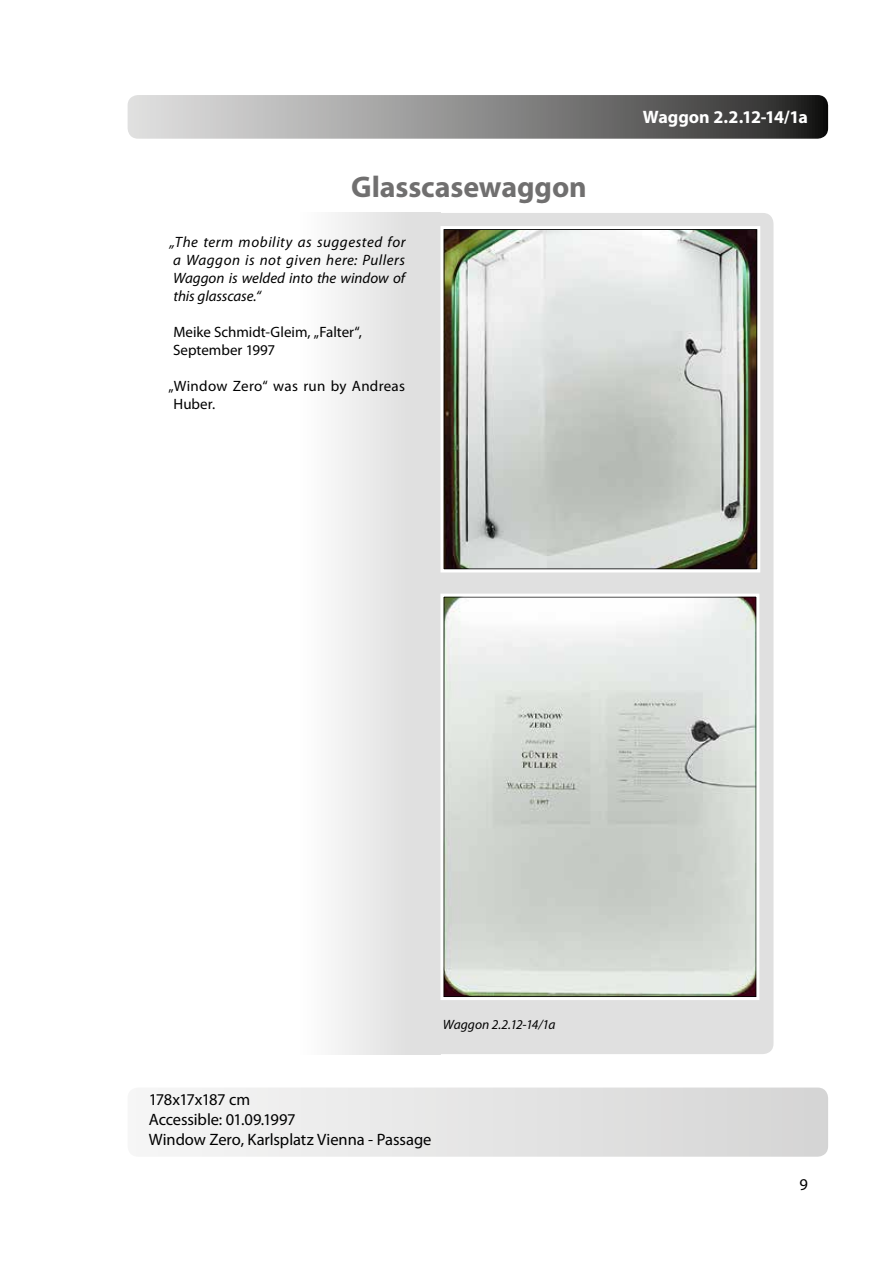
<style>
.page{position:relative;width:893px;height:1263px;background:#fff}
.page>*{position:absolute;margin:0;border:0;box-sizing:border-box;transform-origin:0 0}
.t1{font:700 30px "Myriad Pro";letter-spacing:-.005em;color:#706f6f}
.t2{font:700 18px "Myriad Pro";letter-spacing:-.015em;color:#fff}
.t3{font:16.5px/19.8px "Myriad Pro";letter-spacing:-.005em;color:#000}
.t4{font:italic 15px/18px "Myriad Pro";color:#000;text-align:justify}
.t5{font:15px/18px "Myriad Pro";letter-spacing:.005em;color:#000}
.t6{font:italic 13.5px "Myriad Pro";letter-spacing:-.01em;color:#000}
</style>
<div class="page">
<svg style="left:128px;top:95px;width:700px;height:44px;background:#898888"></svg>
<div style="left:128px;top:1087px;width:700px;height:70px;background:linear-gradient(to right,#f6f6f6,#d5d5d5);border-radius:10px"></div>
<div style="left:426px;top:213px;width:347px;height:841px;background:#e0e0e0;border-radius:10px"></div>
<div style="left:296px;top:213px;width:144px;height:841px;background:linear-gradient(to right,#fefefe,#dbdbdb)"></div>
<img style="left:446px;top:231px;width:309px;height:336px">
<img style="left:445px;top:599px;width:309px;height:396px">
<div style="left:440px;top:226px;width:320px;height:346px;border:3px solid #fff"></div>
<div style="left:440px;top:594px;width:319px;height:406px;border:3px solid #fff"></div>
<h1 class="t1" style="left:351px;top:170px;width:237px">Glasscasewaggon</h1>
<p class="t4" style="left:170px;top:233px;width:237px">„The term mobility as suggested for a Waggon is not given here: Pullers Waggon is welded into the window of this glasscase.“</p>
<p class="t5" style="left:173px;top:323px;width:190px">Meike Schmidt-Gleim, „Falter“,<br>September 1997</p>
<p class="t5" style="left:174px;top:377px;width:233px;text-indent:-5px">„Window Zero“ was run by Andreas<br>Huber.</p>
<p class="t2" style="left:643px;top:107px;width:167px">Waggon 2.2.12-14/1a</p>
<p class="t6" style="left:443px;top:1018px;width:114px">Waggon 2.2.12-14/1a</p>
<p class="t3" style="left:149px;top:1090px;width:284px">178x17x187 cm<br>Accessible: 01.09.1997<br>Window Zero, Karlsplatz Vienna - Passage</p>
<p class="t3" style="left:799px;top:1175px;width:10px">9</p>
</div>
